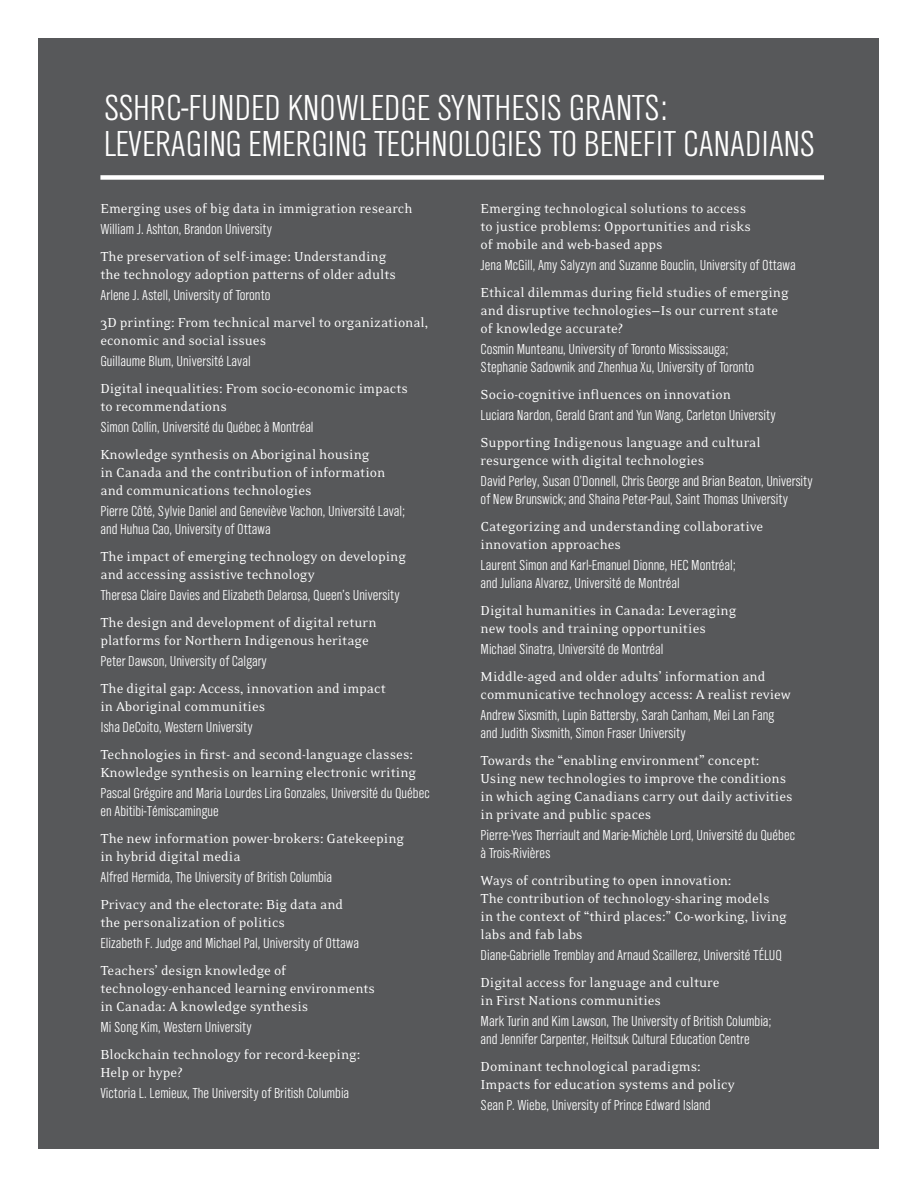
<style>
.page{position:relative;width:918px;height:1188px;background:#fff}
.page>*{position:absolute;margin:0;border:0;box-sizing:border-box;transform-origin:0 0}
.t1{font:300 37.5px/36px "TV Nord Cond EF";letter-spacing:-.005em;color:#fff}
.t2{font:15px/18px "Eidetic Neo";color:#fff}
.t3{font:300 15px/18px "TV Nord Cond EF";color:#fff}
</style>
<div class="page">
<div style="left:39px;top:39px;width:840px;height:1110px;background:#57585a"></div>
<div style="left:100px;top:175px;width:724px;height:5px;background:#fff"></div>
<h1 class="t1" style="left:104px;top:90px;width:16px">SSHRC</h1>
<h1 class="t1" style="left:182px;top:90px;width:23px">-FUNDED</h1>
<h1 class="t1" style="left:287px;top:90px;width:99px">KNOWLEDGE</h1>
<h1 class="t1" style="left:437px;top:90px;width:15px">SYNTHESIS</h1>
<h1 class="t1" style="left:569px;top:90px;width:16px">GRANTS</h1>
<h1 class="t1" style="left:104px;top:90px;width:713px;text-indent:556px">:<br>Leveraging emerging technologies to benefit Canadians</h1>
<p class="t2" style="left:100px;top:200px;width:314px">Emerging uses of big data in immigration research</p>
<p class="t3" style="left:100px;top:220px;width:173px">William J. Ashton, Brandon University</p>
<p class="t2" style="left:100px;top:248px;width:297px">The preservation of self-image: Understanding the technology adoption patterns of older adults</p>
<p class="t3" style="left:100px;top:286px;width:172px">Arlene J. Astell, University of Toronto</p>
<p class="t2" style="left:100px;top:314px;width:329px">3D printing: From technical marvel to organizational, economic and social issues</p>
<p class="t3" style="left:100px;top:352px;width:152px">Guillaume Blum, Université Laval</p>
<p class="t2" style="left:100px;top:380px;width:309px">Digital inequalities: From socio-economic impacts to recommendations</p>
<p class="t3" style="left:100px;top:418px;width:215px">Simon Collin, Université du Québec à Montréal</p>
<p class="t2" style="left:100px;top:446px;width:286px">Knowledge synthesis on Aboriginal housing in Canada and the contribution of information and communications technologies</p>
<p class="t3" style="left:100px;top:502px;width:306px">Pierre Côté, Sylvie Daniel and Geneviève Vachon, Université Laval; and Huhua Cao, University of Ottawa</p>
<p class="t2" style="left:100px;top:548px;width:307px">The impact of emerging technology on developing and accessing assistive technology</p>
<p class="t3" style="left:100px;top:586px;width:301px">Theresa Claire Davies and Elizabeth Delarosa, Queen’s University</p>
<p class="t2" style="left:100px;top:614px;width:278px">The design and development of digital return platforms for Northern Indigenous heritage</p>
<p class="t3" style="left:100px;top:652px;width:168px">Peter Dawson, University of Calgary</p>
<p class="t2" style="left:100px;top:680px;width:287px">The digital gap: Access, innovation and impact in Aboriginal communities</p>
<p class="t3" style="left:100px;top:718px;width:154px">Isha DeCoito, Western University</p>
<p class="t2" style="left:100px;top:746px;width:317px">Technologies in first- and second-language classes:<br>Knowledge synthesis on learning electronic writing</p>
<p class="t3" style="left:100px;top:784px;width:331px">Pascal Grégoire and Maria Lourdes Lira Gonzales, Université du Québec en Abitibi-Témiscamingue</p>
<p class="t2" style="left:100px;top:830px;width:305px">The new information power-brokers: Gatekeeping in hybrid digital media</p>
<p class="t3" style="left:100px;top:868px;width:233px">Alfred Hermida, The University of British Columbia</p>
<p class="t2" style="left:100px;top:896px;width:244px">Privacy and the electorate: Big data and the personalization of politics</p>
<p class="t3" style="left:100px;top:934px;width:260px">Elizabeth F. Judge and Michael Pal, University of Ottawa</p>
<p class="t2" style="left:100px;top:962px;width:276px">Teachers’ design knowledge of technology-enhanced learning environments in Canada: A knowledge synthesis</p>
<p class="t3" style="left:100px;top:1018px;width:153px">Mi Song Kim, Western University</p>
<p class="t2" style="left:100px;top:1046px;width:261px">Blockchain technology for record-keeping:<br>Help or hype?</p>
<p class="t3" style="left:100px;top:1084px;width:250px">Victoria L. Lemieux, The University of British Columbia</p>
<p class="t2" style="left:481px;top:200px;width:272px">Emerging technological solutions to access to justice problems: Opportunities and risks of mobile and web-based apps</p>
<p class="t3" style="left:481px;top:256px;width:317px">Jena McGill, Amy Salyzyn and Suzanne Bouclin, University of Ottawa</p>
<p class="t2" style="left:481px;top:284px;width:309px">Ethical dilemmas during field studies of emerging and disruptive technologies—Is our current state of knowledge accurate?</p>
<p class="t3" style="left:481px;top:340px;width:275px">Cosmin Munteanu, University of Toronto Mississauga;<br>Stephanie Sadownik and Zhenhua Xu, University of Toronto</p>
<p class="t2" style="left:481px;top:386px;width:252px">Socio-cognitive influences on innovation</p>
<p class="t3" style="left:481px;top:406px;width:297px">Luciara Nardon, Gerald Grant and Yun Wang, Carleton University</p>
<p class="t2" style="left:481px;top:434px;width:282px">Supporting Indigenous language and cultural resurgence with digital technologies</p>
<p class="t3" style="left:481px;top:472px;width:334px">David Perley, Susan O’Donnell, Chris George and Brian Beaton, University of New Brunswick; and Shaina Peter-Paul, Saint Thomas University</p>
<p class="t2" style="left:481px;top:518px;width:284px">Categorizing and understanding collaborative innovation approaches</p>
<p class="t3" style="left:481px;top:556px;width:256px">Laurent Simon and Karl-Emanuel Dionne, HEC Montréal; and Juliana Alvarez, Université de Montréal</p>
<p class="t2" style="left:481px;top:602px;width:257px">Digital humanities in Canada: Leveraging new tools and training opportunities</p>
<p class="t3" style="left:481px;top:640px;width:184px">Michael Sinatra, Université de Montréal</p>
<p class="t2" style="left:481px;top:668px;width:312px">Middle-aged and older adults’ information and communicative technology access: A realist review</p>
<p class="t3" style="left:481px;top:706px;width:295px">Andrew Sixsmith, Lupin Battersby, Sarah Canham, Mei Lan Fang and Judith Sixsmith, Simon Fraser University</p>
<p class="t2" style="left:481px;top:752px;width:314px">Towards the “enabling environment” concept:<br>Using new technologies to improve the conditions in which aging Canadians carry out daily activities in private and public spaces</p>
<p class="t3" style="left:481px;top:826px;width:316px">Pierre-Yves Therriault and Marie-Michèle Lord, Université du Québec à Trois-Rivières</p>
<p class="t2" style="left:481px;top:872px;width:308px">Ways of contributing to open innovation:<br>The contribution of technology-sharing models<br>in the context of “third places:” Co-working, living labs and fab labs</p>
<p class="t3" style="left:481px;top:946px;width:303px">Diane-Gabrielle Tremblay and Arnaud Scaillerez, Université TÉLUQ</p>
<p class="t2" style="left:481px;top:974px;width:241px">Digital access for language and culture in First Nations communities</p>
<p class="t3" style="left:481px;top:1012px;width:292px">Mark Turin and Kim Lawson, The University of British Columbia; and Jennifer Carpenter, Heiltsuk Cultural Education Centre</p>
<p class="t2" style="left:481px;top:1058px;width:256px">Dominant technological paradigms:<br>Impacts for education systems and policy</p>
<p class="t3" style="left:481px;top:1096px;width:232px">Sean P. Wiebe, University of Prince Edward Island</p>
</div>
